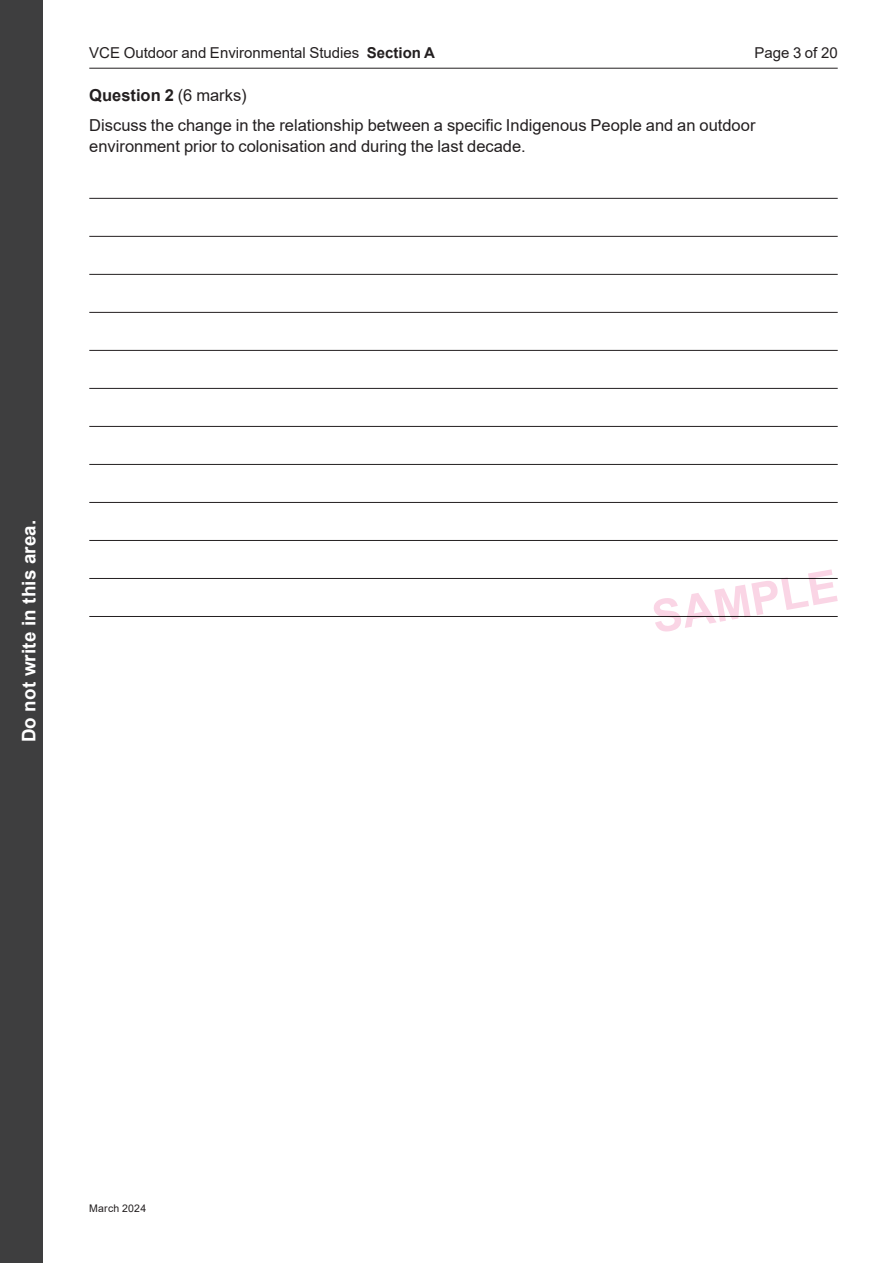
<style>
.page{position:relative;width:893px;height:1263px;background:#fff}
.page>*{position:absolute;margin:0;border:0;box-sizing:border-box;transform-origin:0 0}
.t1{font:700 18.75px "Arial";letter-spacing:.01em;color:#fff}
.t2{font:16.5px/29.5px "Arial";color:#231f20}
.t3{font:15px "Arial";color:#231f20}
.t4{font:10.5px "Arial";letter-spacing:.02em;color:#231f20}
.s1{font-weight:700}
</style>
<div class="page">
<hr style="left:89px;top:68px;width:749px;height:1px;background:#231f20">
<hr style="left:89px;top:198px;width:749px;height:1px;background:#231f20">
<hr style="left:89px;top:236px;width:749px;height:1px;background:#231f20">
<hr style="left:89px;top:274px;width:749px;height:1px;background:#231f20">
<hr style="left:89px;top:312px;width:749px;height:1px;background:#231f20">
<hr style="left:89px;top:350px;width:749px;height:1px;background:#231f20">
<hr style="left:89px;top:388px;width:749px;height:1px;background:#231f20">
<hr style="left:89px;top:426px;width:749px;height:1px;background:#231f20">
<hr style="left:89px;top:464px;width:749px;height:1px;background:#231f20">
<hr style="left:89px;top:502px;width:749px;height:1px;background:#231f20">
<hr style="left:89px;top:540px;width:749px;height:1px;background:#231f20">
<hr style="left:89px;top:578px;width:749px;height:1px;background:#231f20">
<hr style="left:89px;top:616px;width:749px;height:1px;background:#231f20">
<div style="left:0;top:0;width:43px;height:1263px;background:#3e3e3f"></div>
<svg style="left:654px;top:569px;width:184px;height:63px"></svg>
<p class="t3" style="left:89px;top:42px;width:347px">VCE Outdoor and Environmental Studies <span class="s1">Section A</span></p>
<p class="t3" style="left:754px;top:42px;width:85px">Page 3 of 20</p>
<p class="t2" style="left:89px;top:81px;width:668px"><span class="s1">Question 2</span> (6 marks)<br>Discuss the change in the relationship between a specific Indigenous People and an outdoor</p>
<p class="t2" style="left:89px;top:131px;width:438px">environment prior to colonisation and during the last decade.</p>
<p class="t1" style="left:16px;top:742px;width:224px;rotate:-90deg">Do not write in this area.</p>
<p class="t4" style="left:89px;top:1201px;width:58px">March 2024</p>
</div>
